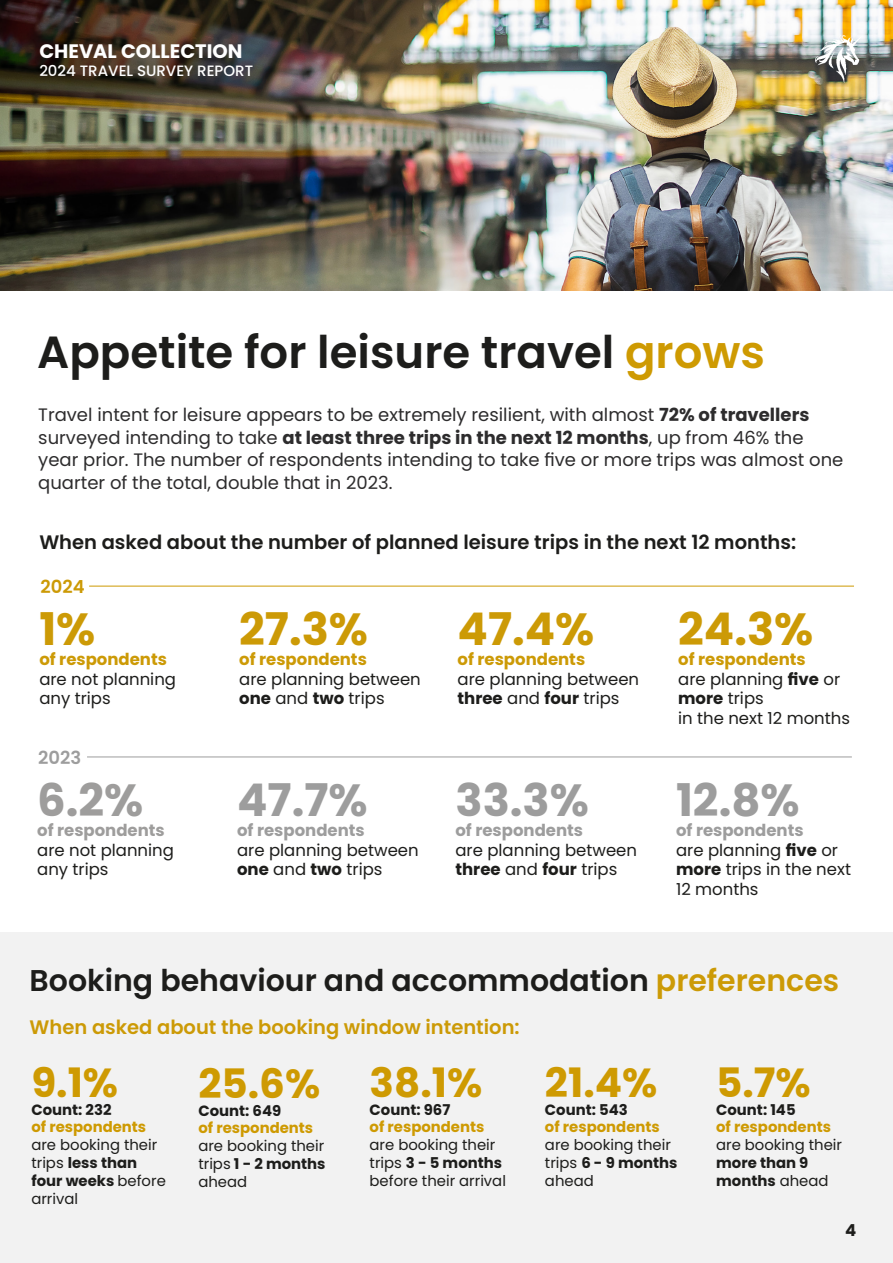
<style>
.page{position:relative;width:893px;height:1263px;background:#fff}
.page>*{position:absolute;margin:0;border:0;box-sizing:border-box;transform-origin:0 0}
.t1{font:600 45px "Poppins";color:#1d1d1b}
.t2{font:700 45px "Poppins";color:#cc9a06}
.t3{font:700 45px "Poppins";color:#9d9d9d}
.t4{font:700 45px "Poppins";color:#9e9d9c}
.t5{font:700 40.5px "Poppins";color:#ce9a02}
.t6{font:600 30px "Poppins";color:#1d1d1b}
.t7{font:600 19.5px "Poppins";color:#1d1d1b}
.t8{font:600 19.5px "Poppins";color:#cc9a06}
.t9{font:700 19.5px "Poppins";color:#fff}
.t10{font:18px/22.5px "Poppins";color:#2d2c2d}
.t11{font:600 18px "Poppins";color:#9d9d9d}
.t12{font:600 18px "Poppins";color:#cc9a06}
.t13{font:16.5px/19.8px "Poppins";color:#1d1d1b}
.t14{font:700 16.5px "Poppins";color:#cc9a06}
.t15{font:700 16.5px "Poppins";color:#9d9d9d}
.t16{font:700 16.5px "Poppins";color:#9e9d9c}
.t17{font:700 16.5px "Poppins";color:#1d1d1b}
.t18{font:500 15px "Poppins";color:#fff}
.t19{font:14.85px/17.9px "Poppins";color:#1d1d1b}
.t20{font:700 14.85px "Poppins";color:#ce9a02}
.t21{font:700 14.85px "Poppins";color:#1d1d1b}
.s1{color:#ce9a02}
.s2{font-weight:700}
.s3{color:#cc9a06}
</style>
<div class="page">
<img style="left:0;top:0;width:893px;height:291px">
<div style="left:0;top:933px;width:893px;height:330px;background:#f2f2f2"></div>
<hr style="left:87px;top:757px;width:765px;height:1px;background:#9d9d9d">
<hr style="left:89px;top:586px;width:765px;height:1px;background:#ce9a02">
<img style="left:815px;top:36px;width:48px;height:47px">
<p class="t9" style="left:39px;top:40px;width:205px">CHEVAL COLLECTION</p>
<p class="t18" style="left:39px;top:62px;width:215px">2024 TRAVEL SURVEY REPORT</p>
<p class="t1" style="left:37px;top:326px;width:729px">Appetite for leisure travel <span class="s1">grows</span></p>
<p class="t10" style="left:38px;top:404px;width:807px">Travel intent for leisure appears to be extremely resilient, with almost <span class="s2">72% of travellers </span>surveyed intending to take <span class="s2">at least three trips in the next 12 months</span>, up from 46% the year prior. The number of respondents intending to take five or more trips was almost one quarter of the total, double that in 2023.</p>
<p class="t7" style="left:39px;top:531px;width:758px">When asked about the number of planned leisure trips in the next 12 months:</p>
<p class="t12" style="left:40px;top:576px;width:46px">2024</p>
<p class="t2" style="left:39px;top:603px;width:58px">1%</p>
<p class="t14" style="left:39px;top:649px;width:129px">of respondents</p>
<p class="t13" style="left:39px;top:669px;width:138px">are not planning any trips</p>
<p class="t11" style="left:38px;top:747px;width:45px">2023</p>
<p class="t4" style="left:37px;top:774px;width:108px">6.2%</p>
<p class="t16" style="left:37px;top:820px;width:129px">of respondents</p>
<p class="t13" style="left:37px;top:840px;width:138px">are not planning any trips</p>
<p class="t2" style="left:239px;top:603px;width:130px">27.3%</p>
<p class="t14" style="left:239px;top:649px;width:129px">of respondents</p>
<p class="t13" style="left:239px;top:669px;width:183px">are planning between <span class="s2">one</span> and <span class="s2">two</span> trips</p>
<p class="t3" style="left:237px;top:774px;width:132px">47.7%</p>
<p class="t15" style="left:237px;top:820px;width:129px">of respondents</p>
<p class="t13" style="left:237px;top:840px;width:183px">are planning between <span class="s2">one</span> and <span class="s2">two</span> trips</p>
<p class="t2" style="left:458px;top:603px;width:138px">47.4%</p>
<p class="t14" style="left:458px;top:649px;width:129px">of respondents</p>
<p class="t13" style="left:458px;top:669px;width:183px">are planning between <span class="s2">three</span> and <span class="s2">four</span> trips</p>
<p class="t3" style="left:455px;top:774px;width:135px">33.3%</p>
<p class="t15" style="left:455px;top:820px;width:129px">of respondents</p>
<p class="t13" style="left:455px;top:840px;width:183px">are planning between <span class="s2">three</span> and <span class="s2">four</span> trips</p>
<p class="t2" style="left:678px;top:603px;width:137px">24.3%</p>
<p class="t14" style="left:678px;top:649px;width:129px">of respondents</p>
<p class="t13" style="left:678px;top:669px;width:164px">are planning <span class="s2">five</span> or <span class="s2">more</span> trips</p>
<p class="t13" style="left:678px;top:709px;width:173px">in the next 12 months</p>
<p class="t3" style="left:676px;top:774px;width:125px">12.8%</p>
<p class="t15" style="left:676px;top:820px;width:129px">of respondents</p>
<p class="t13" style="left:676px;top:840px;width:176px">are planning <span class="s2">five</span> or <span class="s2">more</span> trips in the next<br>12 months</p>
<p class="t6" style="left:30px;top:963px;width:811px">Booking behaviour and accommodation <span class="s3">preferences</span></p>
<p class="t8" style="left:30px;top:1016px;width:492px">When asked about the booking window intention:</p>
<p class="t5" style="left:31px;top:1059px;width:88px">9.1%</p>
<p class="t21" style="left:31px;top:1101px;width:82px">Count: 232</p>
<p class="t20" style="left:31px;top:1118px;width:116px">of respondents</p>
<p class="t19" style="left:31px;top:1136px;width:136px">are booking their trips <span class="s2">less than four weeks</span> before arrival</p>
<p class="t5" style="left:370px;top:1059px;width:114px">38.1%</p>
<p class="t21" style="left:370px;top:1101px;width:82px">Count: 967</p>
<p class="t20" style="left:370px;top:1118px;width:116px">of respondents</p>
<p class="t19" style="left:370px;top:1136px;width:138px">are booking their trips <span class="s2">3 - 5 months </span>before their arrival</p>
<p class="t5" style="left:198px;top:1060px;width:123px">25.6%</p>
<p class="t21" style="left:198px;top:1102px;width:84px">Count: 649</p>
<p class="t20" style="left:198px;top:1120px;width:116px">of respondents</p>
<p class="t19" style="left:198px;top:1137px;width:129px;text-align:justify">are booking their trips <span class="s2">1 - 2 months </span>ahead</p>
<p class="t5" style="left:545px;top:1059px;width:114px">21.4%</p>
<p class="t21" style="left:545px;top:1101px;width:84px">Count: 543</p>
<p class="t20" style="left:545px;top:1118px;width:116px">of respondents</p>
<p class="t19" style="left:545px;top:1136px;width:134px">are booking their trips <span class="s2">6 - 9 months </span>ahead</p>
<p class="t5" style="left:716px;top:1059px;width:96px">5.7%</p>
<p class="t21" style="left:716px;top:1101px;width:81px">Count: 145</p>
<p class="t20" style="left:716px;top:1118px;width:116px">of respondents</p>
<p class="t19" style="left:716px;top:1136px;width:127px">are booking their <span class="s2">more than 9 months</span> ahead</p>
<p class="t17" style="left:845px;top:1220px;width:13px">4</p>
</div>
